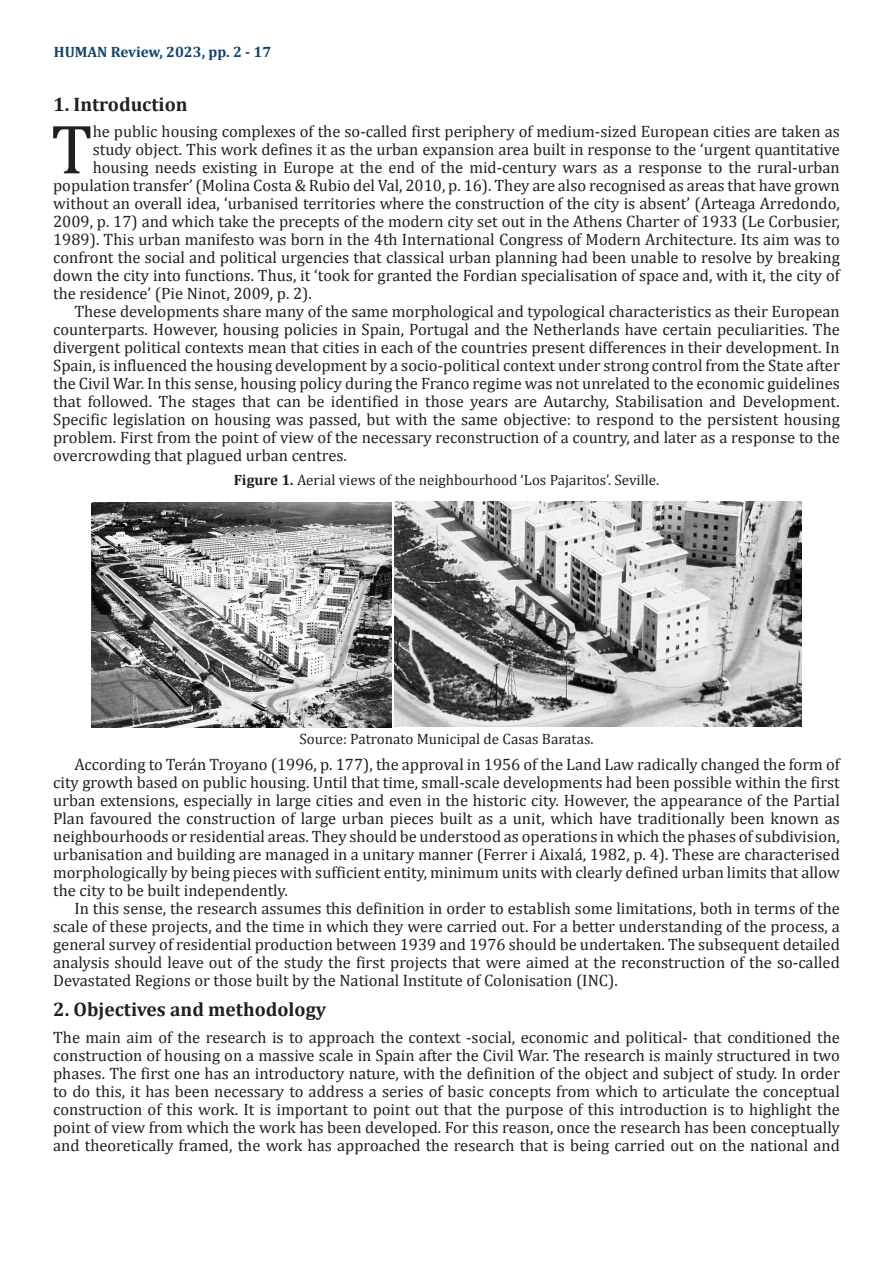
<style>
.page{position:relative;width:893px;height:1263px;background:#fff}
.page>*{position:absolute;margin:0;border:0;box-sizing:border-box;transform-origin:0 0}
._1er_Parrafo{font:70.5px "Cambria";color:#231f20}
.Titulo_1{font:700 19.5px "Cambria";color:#231f20}
.Parrafos-siguientes{font:16.5px/18px "Cambria";color:#231f20;text-align:justify}
._1er_Parrafo-2{font:16.5px "Cambria";color:#231f20}
.Parrafo-Arranque{font:16.5px/18px "Cambria";color:#231f20;text-align:justify}
.Fuente-Tablas{font:15px "Cambria";color:#231f20}
.t1{font:700 15px "Cambria";color:#104370}
.s1{font-weight:700}
</style>
<div class="page">
<img style="left:92px;top:502px;width:300px;height:225px">
<img style="left:395px;top:502px;width:406px;height:225px">
<p class="t1" style="left:54px;top:41px;width:219px">HUMAN Review, 2023, pp. 2 - 17</p>
<p class="Titulo_1" style="left:53px;top:90px;width:136px">1. Introduction</p>
<p class="_1er_Parrafo" style="left:51px;top:106px;width:43px">T</p>
<p class="_1er_Parrafo-2" style="left:93px;top:122px;width:749px">he public housing complexes of the so-called first periphery of medium-sized European cities are taken as</p>
<p class="_1er_Parrafo-2" style="left:93px;top:140px;width:749px">study object. This work defines it as the urban expansion area built in response to the ‘urgent quantitative</p>
<p class="_1er_Parrafo-2" style="left:93px;top:158px;width:749px">housing needs existing in Europe at the end of the mid-century wars as a response to the rural-urban</p>
<p class="_1er_Parrafo-2" style="left:53px;top:176px;width:788px">population transfer’ (Molina Costa &amp; Rubio del Val, 2010, p. 16). They are also recognised as areas that have grown</p>
<p class="_1er_Parrafo-2" style="left:53px;top:194px;width:788px">without an overall idea, ‘urbanised territories where the construction of the city is absent’ (Arteaga Arredondo,</p>
<p class="_1er_Parrafo-2" style="left:53px;top:212px;width:788px">2009, p. 17) and which take the precepts of the modern city set out in the Athens Charter of 1933 (Le Corbusier,</p>
<p class="_1er_Parrafo-2" style="left:53px;top:230px;width:788px">1989). This urban manifesto was born in the 4th International Congress of Modern Architecture. Its aim was to</p>
<p class="_1er_Parrafo-2" style="left:53px;top:248px;width:788px">confront the social and political urgencies that classical urban planning had been unable to resolve by breaking</p>
<p class="_1er_Parrafo-2" style="left:53px;top:266px;width:788px">down the city into functions. Thus, it ‘took for granted the Fordian specialisation of space and, with it, the city of</p>
<p class="_1er_Parrafo-2" style="left:53px;top:284px;width:260px">the residence’ (Pie Ninot, 2009, p. 2).</p>
<p class="Parrafos-siguientes" style="left:53px;top:303px;width:788px;text-indent:21px">These developments share many of the same morphological and typological characteristics as their European counterparts. However, housing policies in Spain, Portugal and the Netherlands have certain peculiarities. The divergent political contexts mean that cities in each of the countries present differences in their development. In Spain, is influenced the housing development by a socio-political context under strong control from the State after the Civil War. In this sense, housing policy during the Franco regime was not unrelated to the economic guidelines that followed. The stages that can be identified in those years are Autarchy, Stabilisation and Development.<br>Specific legislation on housing was passed, but with the same objective: to respond to the persistent housing problem. First from the point of view of the necessary reconstruction of a country, and later as a response to the overcrowding that plagued urban centres.</p>
<p class="Fuente-Tablas" style="left:234px;top:471px;width:427px"><span class="s1">Figure 1.</span> Aerial views of the neighbourhood ‘Los Pajaritos’. Seville.</p>
<p class="Fuente-Tablas" style="left:299px;top:730px;width:296px">Source: Patronato Municipal de Casas Baratas.</p>
<p class="Parrafos-siguientes" style="left:53px;top:756px;width:788px;text-indent:21px">According to Terán Troyano (1996, p. 177), the approval in 1956 of the Land Law radically changed the form of city growth based on public housing. Until that time, small-scale developments had been possible within the first urban extensions, especially in large cities and even in the historic city. However, the appearance of the Partial Plan favoured the construction of large urban pieces built as a unit, which have traditionally been known as neighbourhoods or residential areas. They should be understood as operations in which the phases of subdivision, urbanisation and building are managed in a unitary manner (Ferrer i Aixalá, 1982, p. 4). These are characterised morphologically by being pieces with sufficient entity, minimum units with clearly defined urban limits that allow the city to be built independently.</p>
<p class="Parrafos-siguientes" style="left:53px;top:900px;width:788px;text-indent:21px">In this sense, the research assumes this definition in order to establish some limitations, both in terms of the scale of these projects, and the time in which they were carried out. For a better understanding of the process, a general survey of residential production between 1939 and 1976 should be undertaken. The subsequent detailed analysis should leave out of the study the first projects that were aimed at the reconstruction of the so-called Devastated Regions or those built by the National Institute of Colonisation (INC).</p>
<p class="Titulo_1" style="left:53px;top:995px;width:275px">2. Objectives and methodology</p>
<p class="Parrafo-Arranque" style="left:53px;top:1028px;width:788px">The main aim of the research is to approach the context -social, economic and political- that conditioned the construction of housing on a massive scale in Spain after the Civil War. The research is mainly structured in two phases. The first one has an introductory nature, with the definition of the object and subject of study. In order to do this, it has been necessary to address a series of basic concepts from which to articulate the conceptual construction of this work. It is important to point out that the purpose of this introduction is to highlight the point of view from which the work has been developed. For this reason, once the research has been conceptually and theoretically framed, the work has approached the research that is being carried out on the national and</p>
</div>
